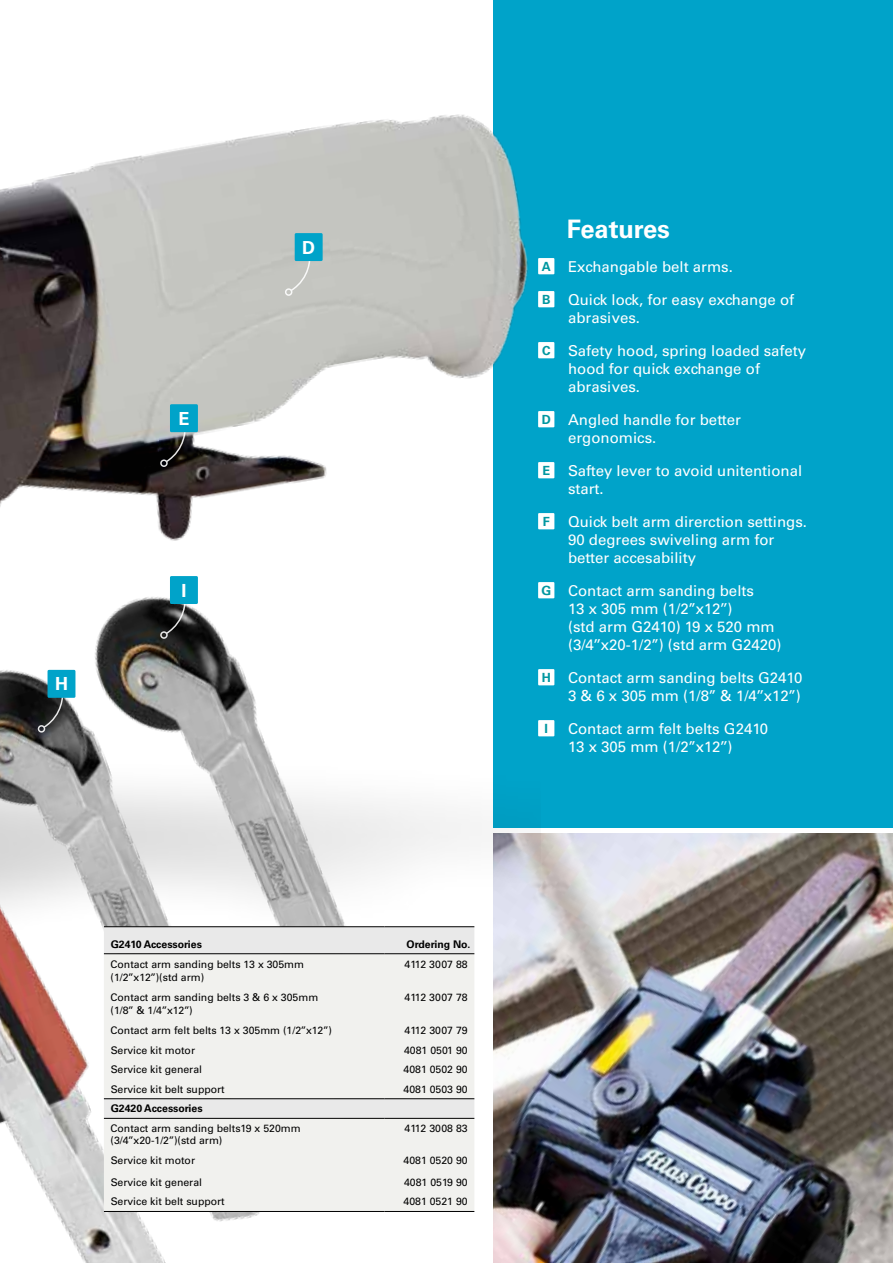
<style>
.page{position:relative;width:893px;height:1263px;background:#fff}
.page>*{position:absolute;margin:0;border:0;box-sizing:border-box;transform-origin:0 0}
.t1{font:700 25.5px "Univers LT Std";color:#fff}
.t2{font:700 18px "Univers LT Std";color:#fff}
.t3{font:15px/18px "Univers LT Std";color:#fff}
.t4{font:700 12.6px "Univers LT Std";color:#0097a0}
.t5{font:10.5px/13.5px "Univers LT Std";color:#000}
.t6{font:700 10.5px "Univers LT Std";color:#000}
.s1{font-weight:700;font-size:12.6px;color:#0097a0}
</style>
<div class="page">
<img style="left:546px;top:834px;width:347px;height:429px">
<div style="left:493px;top:0;width:400px;height:827px;background:#00a3c9"></div>
<img style="left:0;top:114px;width:720px;height:953px">
<img style="left:0;top:448px;width:546px;height:815px">
<svg style="left:42px;top:692px;width:22px;height:37px"></svg>
<div style="left:38px;top:725px;width:7px;height:8px;border:2px solid #fff;border-radius:50%"></div>
<div style="left:48px;top:670px;width:27px;height:28px;background:#00a3c9;border-radius:2px"></div>
<svg style="left:164px;top:599px;width:22px;height:36px"></svg>
<div style="left:160px;top:631px;width:8px;height:8px;border:2px solid #fff;border-radius:50%"></div>
<div style="left:170px;top:576px;width:28px;height:28px;background:#00a3c9;border-radius:2px"></div>
<svg style="left:289px;top:256px;width:22px;height:37px"></svg>
<div style="left:285px;top:288px;width:7px;height:8px;border:2px solid #fff;border-radius:50%"></div>
<div style="left:295px;top:233px;width:28px;height:28px;background:#00a3c9;border-radius:2px"></div>
<svg style="left:164px;top:427px;width:22px;height:37px"></svg>
<div style="left:160px;top:459px;width:8px;height:8px;border:2px solid #fff;border-radius:50%"></div>
<div style="left:170px;top:404px;width:28px;height:28px;background:#00a3c9;border-radius:2px"></div>
<div style="left:104px;top:927px;width:370px;height:26px;background:#e9e9e9"></div>
<div style="left:104px;top:954px;width:370px;height:257px;background:#f1f1ee"></div>
<hr style="left:104px;top:926px;width:280px;height:1px;background:#000">
<hr style="left:384px;top:926px;width:90px;height:1px;background:#000">
<hr style="left:104px;top:953px;width:280px;height:1px;background:#000">
<hr style="left:384px;top:953px;width:90px;height:1px;background:#000">
<hr style="left:104px;top:1211px;width:280px;height:1px;background:#000">
<hr style="left:384px;top:1211px;width:90px;height:1px;background:#000">
<hr style="left:104px;top:1098px;width:280px;height:1px;background:#000">
<hr style="left:384px;top:1098px;width:90px;height:1px;background:#000">
<hr style="left:104px;top:1118px;width:280px;height:1px;background:#000">
<hr style="left:384px;top:1118px;width:90px;height:1px;background:#000">
<div style="left:538px;top:258px;width:16px;height:16px;background:#fff"></div>
<div style="left:538px;top:291px;width:16px;height:16px;background:#fff"></div>
<div style="left:538px;top:342px;width:16px;height:16px;background:#fff"></div>
<div style="left:538px;top:411px;width:16px;height:16px;background:#fff"></div>
<div style="left:538px;top:462px;width:16px;height:16px;background:#fff"></div>
<div style="left:538px;top:513px;width:16px;height:16px;background:#fff"></div>
<div style="left:538px;top:582px;width:16px;height:16px;background:#fff"></div>
<div style="left:538px;top:669px;width:16px;height:16px;background:#fff"></div>
<div style="left:538px;top:720px;width:16px;height:16px;background:#fff"></div>
<p class="t2" style="left:55px;top:673px;width:14px">H</p>
<p class="t2" style="left:178px;top:408px;width:12px">E</p>
<p class="t2" style="left:181px;top:580px;width:7px">I</p>
<p class="t2" style="left:302px;top:237px;width:14px">D</p>
<h1 class="t1" style="left:567px;top:214px;width:105px">Features</h1>
<p class="t3" style="left:542px;top:257px;width:193px"><span class="s1">A</span> Exchangable belt arms.</p>
<p class="t3" style="left:568px;top:290px;width:228px;text-indent:-26px"><span class="s1">B</span> Quick lock, for easy exchange of abrasives.</p>
<p class="t3" style="left:568px;top:341px;width:240px;text-indent:-26px"><span class="s1">C</span> Safety hood, spring loaded safety hood for quick exchange of abrasives.</p>
<p class="t3" style="left:568px;top:410px;width:174px;text-indent:-26px"><span class="s1">D</span> Angled handle for better ergonomics.</p>
<p class="t3" style="left:568px;top:461px;width:236px;text-indent:-26px"><span class="s1">E</span> Saftey lever to avoid unitentional start.</p>
<p class="t3" style="left:568px;top:512px;width:240px;text-indent:-25px"><span class="s1">F</span> Quick belt arm direrction settings.<br>90 degrees swiveling arm for better accesability</p>
<p class="t3" style="left:568px;top:581px;width:215px;text-indent:-27px"><span class="s1">G</span> Contact arm sanding belts<br>13 x 305 mm (1/2’’x12’’)<br>(std arm G2410) 19 x 520 mm (3/4’’x20-1/2’’) (std arm G2420)</p>
<p class="t3" style="left:542px;top:668px;width:262px;text-align:right"><span class="s1">H</span> Contact arm sanding belts G2410<br>3 &amp; 6 x 305 mm (1/8’’ &amp; 1/4’’x12’’)</p>
<p class="t4" style="left:544px;top:721px;width:5px">I</p>
<p class="t3" style="left:568px;top:719px;width:202px">Contact arm felt belts G2410<br>13 x 305 mm (1/2’’x12’’)</p>
<p class="t6" style="left:111px;top:938px;width:93px">G2410 Accessories</p>
<p class="t6" style="left:406px;top:938px;width:65px">Ordering No.</p>
<p class="t5" style="left:111px;top:957px;width:195px">Contact arm sanding belts 13 x 305mm (1/2’’x12’’)(std arm)</p>
<p class="t5" style="left:405px;top:957px;width:65px">4112 3007 88</p>
<p class="t5" style="left:111px;top:990px;width:209px">Contact arm sanding belts 3 &amp; 6 x 305mm (1/8’’ &amp; 1/4’’x12’’)</p>
<p class="t5" style="left:405px;top:990px;width:65px">4112 3007 78</p>
<p class="t5" style="left:111px;top:1023px;width:223px">Contact arm felt belts 13 x 305mm (1/2’’x12’’)</p>
<p class="t5" style="left:405px;top:1023px;width:65px">4112 3007 79</p>
<p class="t5" style="left:111px;top:1043px;width:86px">Service kit motor</p>
<p class="t5" style="left:404px;top:1043px;width:65px">4081 0501 90</p>
<p class="t5" style="left:111px;top:1063px;width:93px">Service kit general</p>
<p class="t5" style="left:403px;top:1063px;width:66px">4081 0502 90</p>
<p class="t5" style="left:111px;top:1082px;width:115px">Service kit belt support</p>
<p class="t5" style="left:403px;top:1082px;width:66px">4081 0503 90</p>
<p class="t6" style="left:111px;top:1102px;width:93px">G2420 Accessories</p>
<p class="t5" style="left:111px;top:1122px;width:192px;line-height:12px">Contact arm sanding belts19 x 520mm (3/4’’x20-1/2’’)(std arm)</p>
<p class="t5" style="left:405px;top:1121px;width:65px">4112 3008 83</p>
<p class="t5" style="left:111px;top:1153px;width:86px">Service kit motor</p>
<p class="t5" style="left:403px;top:1153px;width:66px">4081 0520 90</p>
<p class="t5" style="left:111px;top:1175px;width:93px">Service kit general</p>
<p class="t5" style="left:404px;top:1175px;width:65px">4081 0519 90</p>
<p class="t5" style="left:111px;top:1195px;width:115px">Service kit belt support</p>
<p class="t5" style="left:403px;top:1195px;width:66px">4081 0521 90</p>
</div>
